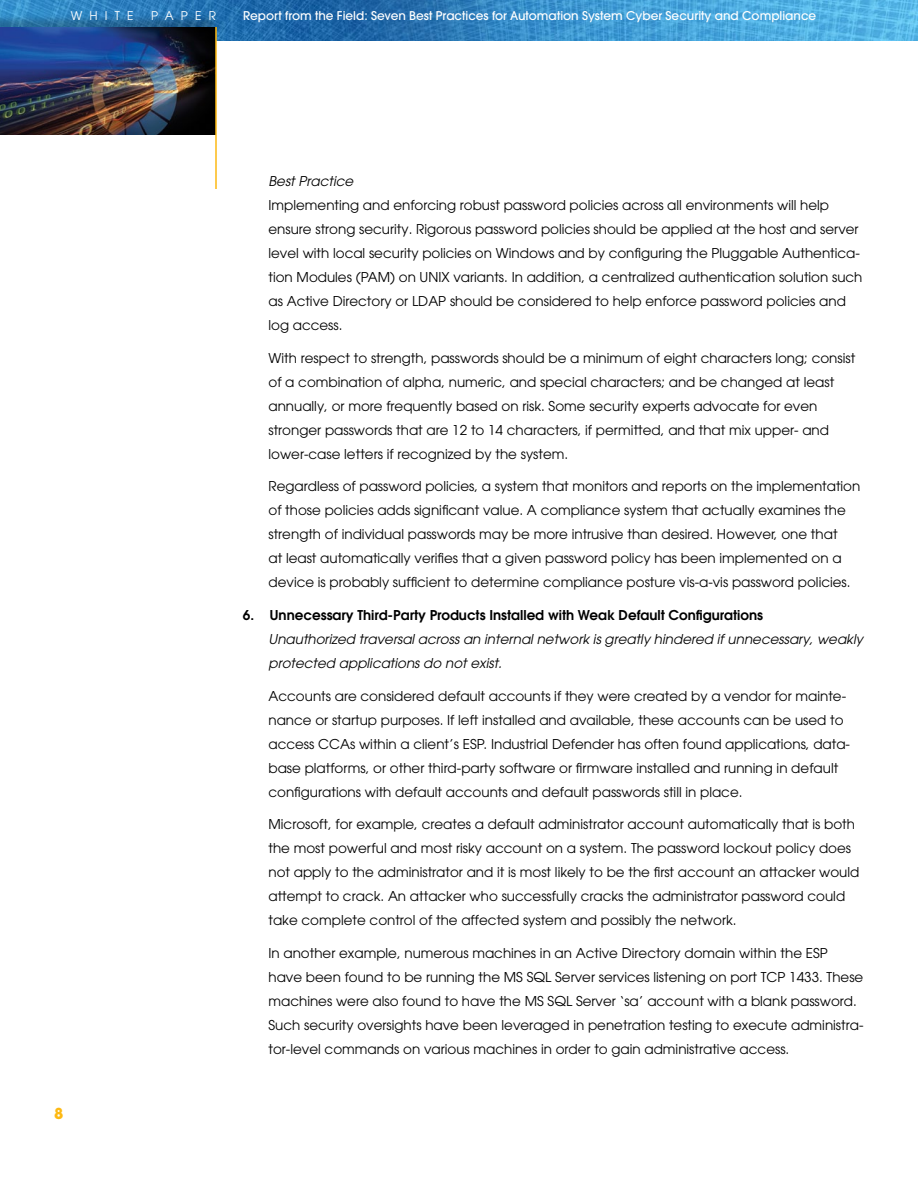
<style>
.page{position:relative;width:918px;height:1188px;background:#fff}
.page>*{position:absolute;margin:0;border:0;box-sizing:border-box;transform-origin:0 0}
.t1{font:700 15px "Avant Garde";color:#fdb913}
.t2{font:13.5px/24px "Avant Garde";color:#000}
.t3{font:italic 13.5px/24px "Avant Garde";color:#000}
.t4{font:600 13.5px "Avant Garde";color:#000}
.t5{font:500 12px "Avant Garde";color:#fff}
.t6{font:12px "Avant Garde";letter-spacing:.6em;color:#fff}
</style>
<div class="page">
<img style="left:0;top:0;width:918px;height:40px">
<div style="left:0;top:14px;width:219px;height:121px;background:#000;opacity:.24"></div>
<img style="left:0;top:27px;width:215px;height:108px">
<hr style="left:215px;top:27px;width:2px;height:162px;background:#fdb913">
<p class="t6" style="left:71px;top:9px;width:64px">WHITE</p>
<p class="t6" style="left:151px;top:9px;width:66px">PAPER</p>
<p class="t5" style="left:243px;top:9px;width:575px">Report from the Field: Seven Best Practices for Automation System Cyber Security and Compliance</p>
<p class="t1" style="left:54px;top:1104px;width:11px">8</p>
<p class="t3" style="left:268px;top:169px;width:86px">Best Practice</p>
<p class="t2" style="left:268px;top:193px;width:596px">Implementing and enforcing robust password policies across all environments will help ensure strong security. Rigorous password policies should be applied at the host and server level with local security policies on Windows and by configuring the Pluggable Authentica&shy;tion Modules (PAM) on UNIX variants. In addition, a centralized authentication solution such as Active Directory or LDAP should be considered to help enforce password policies and log access.</p>
<p class="t2" style="left:268px;top:346px;width:588px">With respect to strength, passwords should be a minimum of eight characters long; consist of a combination of alpha, numeric, and special characters; and be changed at least annually, or more frequently based on risk. Some security experts advocate for even stronger passwords that are 12 to 14 characters, if permitted, and that mix upper- and lower-case letters if recognized by the system.</p>
<p class="t2" style="left:268px;top:474px;width:593px">Regardless of password policies, a system that monitors and reports on the implementation of those policies adds significant value. A compliance system that actually examines the strength of individual passwords may be more intrusive than desired. However, one that<br>at least automatically verifies that a given password policy has been implemented on a device is probably sufficient to determine compliance posture vis-a-vis password policies.</p>
<p class="t4" style="left:243px;top:606px;width:522px">6. Unnecessary Third-Party Products Installed with Weak Default Configurations</p>
<p class="t3" style="left:268px;top:627px;width:596px">Unauthorized traversal across an internal network is greatly hindered if unnecessary, weakly protected applications do not exist.</p>
<p class="t2" style="left:268px;top:684px;width:583px">Accounts are considered default accounts if they were created by a vendor for mainte&shy;nance or startup purposes. If left installed and available, these accounts can be used to access CCAs within a client’s ESP. Industrial Defender has often found applications, data&shy;base platforms, or other third-party software or firmware installed and running in default configurations with default accounts and default passwords still in place.</p>
<p class="t2" style="left:268px;top:812px;width:592px">Microsoft, for example, creates a default administrator account automatically that is both the most powerful and most risky account on a system. The password lockout policy does not apply to the administrator and it is most likely to be the first account an attacker would attempt to crack. An attacker who successfully cracks the administrator password could take complete control of the affected system and possibly the network.</p>
<p class="t2" style="left:268px;top:941px;width:597px">In another example, numerous machines in an Active Directory domain within the ESP have been found to be running the MS SQL Server services listening on port TCP 1433. These machines were also found to have the MS SQL Server ‘sa’ account with a blank password.<br>Such security oversights have been leveraged in penetration testing to execute administra&shy;tor-level commands on various machines in order to gain administrative access.</p>
</div>
